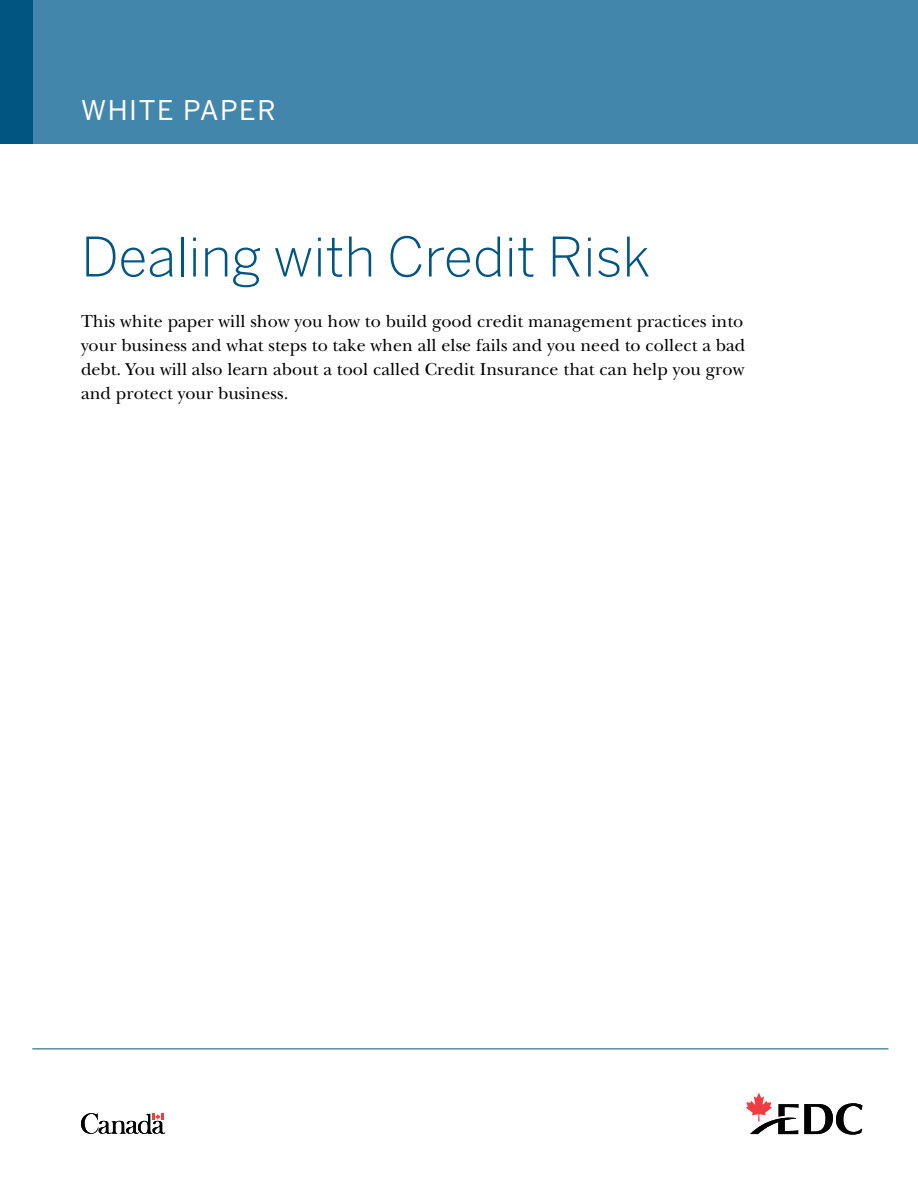
<style>
.page{position:relative;width:918px;height:1188px;background:#fff}
.page>*{position:absolute;margin:0;border:0;box-sizing:border-box;transform-origin:0 0}
.t1{font:300 54px "Benton Sans";color:#005581}
.t2{font:27px "Benton Sans";letter-spacing:.06em;color:#fff}
.t3{font:18px/24px "New Baskerville";letter-spacing:.005em;color:#000;text-align:justify}
</style>
<div class="page">
<div style="left:0;top:0;width:918px;height:144px;background:#4386ac"></div>
<div style="left:0;top:0;width:33px;height:144px;background:#005581"></div>
<hr style="left:32px;top:1048px;width:857px;height:1px;background:#005581">
<svg style="left:81px;top:1113px;width:84px;height:21px"></svg>
<svg style="left:746px;top:1093px;width:116px;height:42px"></svg>
<h2 class="t2" style="left:81px;top:94px;width:196px">WHITE PAPER</h2>
<h1 class="t1" style="left:81px;top:225px;width:571px">Dealing with Credit Risk</h1>
<p class="t3" style="left:81px;top:310px;width:666px">This white paper will show you how to build good credit management practices into your business and what steps to take when all else fails and you need to collect a bad debt. You will also learn about a tool called Credit Insurance that can help you grow and protect your business.</p>
</div>
